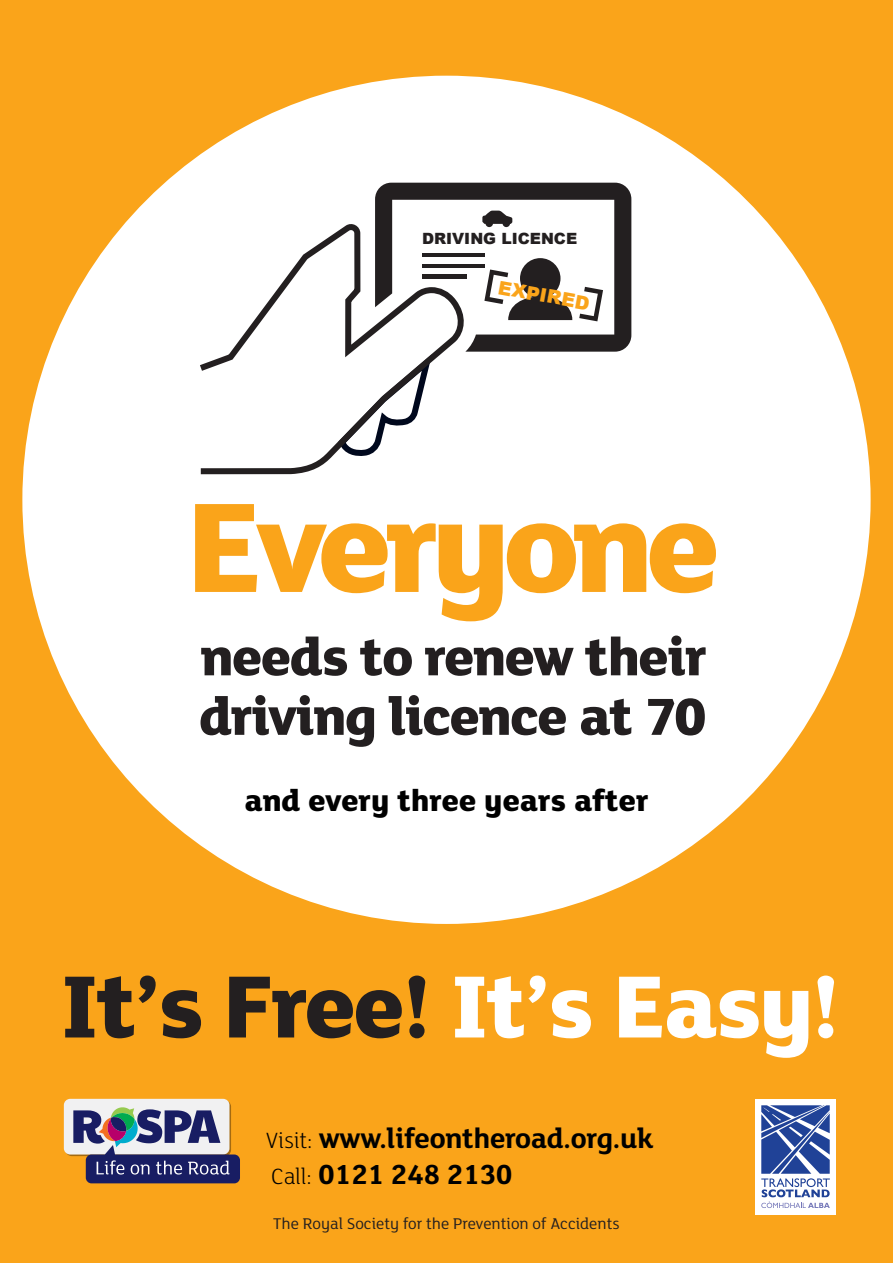
<style>
.page{position:relative;width:893px;height:1263px;background:#fff}
.page>*{position:absolute;margin:0;border:0;box-sizing:border-box;transform-origin:0 0}
.t1{font:800 138.75px "FS Lola";letter-spacing:-.05em;color:#faa41a}
.t2{font:800 96px "FS Lola";letter-spacing:-.025em;color:#231f20}
.t3{font:800 56.7px/59.6px "FS Lola";letter-spacing:-.025em;color:#231f20}
.t4{font:800 32.4px "FS Lola";color:#000}
.t5{font:700 30px/36px "FS Lola";letter-spacing:-.01em;color:#000}
.t6{font:900 18.9px "Arial";color:#faa41a}
.t7{font:16.95px "FS Lola";color:#231f20}
.t8{font:900 15.45px "Arial";color:#231f20}
.s1{color:#fff}
.s2{font-weight:300;font-size:24px}
</style>
<div class="page">
<div style="left:1px;top:0;width:892px;height:1263px;background:#faa41a"></div>
<div style="left:22px;top:76px;width:849px;height:848px;background:#fff;border-radius:50%"></div>
<svg style="left:193px;top:75px;width:271px;height:400px"></svg>
<svg style="left:335px;top:183px;width:296px;height:274px"></svg>
<div style="left:64px;top:1099px;width:165px;height:55px;background:#f1f1f2;border-radius:6px"></div>
<svg style="left:73px;top:1107px;width:167px;height:76px"></svg>
<div style="left:755px;top:1099px;width:80px;height:115px;background:#fff"></div>
<svg style="left:761px;top:1105px;width:68px;height:103px"></svg>
<p class="t8" style="left:422px;top:227px;width:157px">DRIVING LICENCE</p>
<p class="t6" style="left:501px;top:274px;width:94px;rotate:10deg">EXPIRED</p>
<h1 class="t1" style="left:186px;top:450px;width:536px">Everyone</h1>
<h3 class="t3" style="left:199px;top:624px;width:509px">needs to renew their driving licence at 70</h3>
<p class="t4" style="left:244px;top:778px;width:406px">and every three years after</p>
<h2 class="t2" style="left:60px;top:940px;width:781px">It’s Free! <span class="s1">It’s Easy!</span></h2>
<p class="t5" style="left:266px;top:1119px;width:389px"><span class="s2">Visit:</span> www.lifeontheroad.org.uk<br><span class="s2">Call:</span> 0121 248 2130</p>
<p class="t7" style="left:273px;top:1212px;width:348px">The Royal Society for the Prevention of Accidents</p>
</div>
